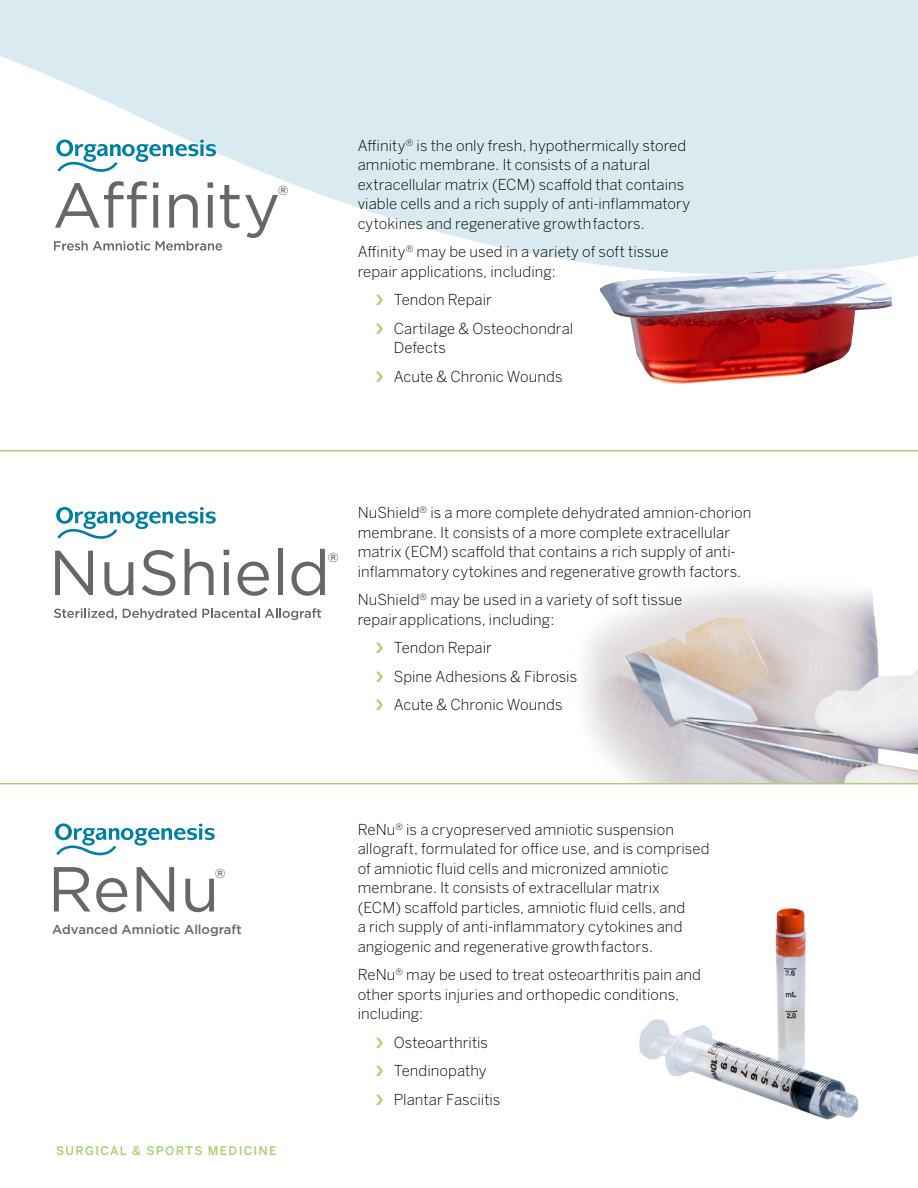
<style>
.page{position:relative;width:918px;height:1188px;background:#fff}
.page>*{position:absolute;margin:0;border:0;box-sizing:border-box;transform-origin:0 0}
.t1{font:63.45px "Gotham";color:#65676b}
.t2{font:300 15px/19.5px "Benton Sans";letter-spacing:.005em;color:#000}
.t3{font:500 13.2px "Gotham";color:#65676b}
.t4{font:500 12.9px "Gotham";letter-spacing:-.005em;color:#65676b}
.t5{font:500 12px "Benton Sans";letter-spacing:.11em;color:#a7d16d}
</style>
<div class="page">
<svg style="left:0;top:0;width:918px;height:274px;fill:#d9ebf1"></svg>
<img style="left:599px;top:268px;width:232px;height:116px">
<img style="left:639px;top:908px;width:219px;height:212px">
<img style="left:584px;top:589px;width:334px;height:194px">
<svg style="left:54px;top:181px;width:224px;height:70px"></svg>
<svg style="left:56px;top:140px;width:160px;height:32px"></svg>
<svg style="left:56px;top:507px;width:160px;height:32px"></svg>
<svg style="left:54px;top:608px;width:63px;height:12px"></svg>
<svg style="left:123px;top:608px;width:198px;height:12px"></svg>
<svg style="left:55px;top:551px;width:38px;height:44px"></svg>
<svg style="left:104px;top:562px;width:29px;height:34px"></svg>
<svg style="left:142px;top:550px;width:33px;height:46px"></svg>
<svg style="left:185px;top:549px;width:29px;height:46px"></svg>
<svg style="left:224px;top:550px;width:5px;height:45px"></svg>
<svg style="left:238px;top:562px;width:31px;height:34px"></svg>
<div style="left:278px;top:549px;width:5px;height:46px;background:#65676b"></div>
<svg style="left:291px;top:549px;width:34px;height:47px"></svg>
<hr style="left:0;top:783px;width:918px;height:1px;background:#a7d16d">
<svg style="left:55px;top:824px;width:160px;height:31px"></svg>
<hr style="left:0;top:450px;width:918px;height:2px;background:#a7d16d">
<p class="t3" style="left:278px;top:183px;width:12px">®</p>
<p class="t2" style="left:358px;top:135px;width:334px">Affinity<sup>®</sup> is the only fresh, hypothermically stored amniotic membrane. It consists of a natural extracellular matrix (ECM) scaffold that contains viable cells and a rich supply of anti-inflammatory cytokines and regenerative growth factors.</p>
<p class="t2" style="left:358px;top:242px;width:312px">Affinity<sup>®</sup> may be used in a variety of soft tissue repair applications, including:</p>
<p class="t2" style="left:394px;top:285px;width:181px;line-height:28.5px">Tendon Repair<br>Cartilage &amp; Osteochondral</p>
<p class="t2" style="left:394px;top:333px;width:170px;line-height:28.5px">Defects<br>Acute &amp; Chronic Wounds</p>
<h1 class="t1" style="left:48px;top:854px;width:173px">ReNu</h1>
<p class="t4" style="left:52px;top:922px;width:191px">Advanced Amniotic Allograft</p>
<p class="t3" style="left:215px;top:866px;width:12px">®</p>
<p class="t5" style="left:56px;top:1143px;width:222px">SURGICAL &amp; SPORTS MEDICINE</p>
<p class="t3" style="left:328px;top:550px;width:12px">®</p>
<p class="t2" style="left:358px;top:503px;width:395px">NuShield<sup>®</sup> is a more complete dehydrated amnion-chorion membrane. It consists of a more complete extracellular matrix (ECM) scaffold that contains a rich supply of anti&shy;inflammatory cytokines and regenerative growth factors.</p>
<p class="t2" style="left:358px;top:590px;width:326px">NuShield<sup>®</sup> may be used in a variety of soft tissue repair applications, including:</p>
<p class="t2" style="left:394px;top:633px;width:185px;line-height:28.5px">Tendon Repair<br>Spine Adhesions &amp; Fibrosis<br>Acute &amp; Chronic Wounds</p>
<p class="t2" style="left:358px;top:819px;width:353px">ReNu<sup>®</sup> is a cryopreserved amniotic suspension allograft, formulated for office use, and is comprised of amniotic fluid cells and micronized amniotic membrane. It consists of extracellular matrix<br>(ECM) scaffold particles, amniotic fluid cells, and<br>a rich supply of anti-inflammatory cytokines and angiogenic and regenerative growth factors.</p>
<p class="t2" style="left:358px;top:965px;width:345px">ReNu<sup>®</sup> may be used to treat osteoarthritis pain and other sports injuries and orthopedic conditions, including:</p>
<p class="t2" style="left:394px;top:1028px;width:108px;line-height:28.5px">Osteoarthritis<br>Tendinopathy<br>Plantar Fasciitis</p>
</div>
